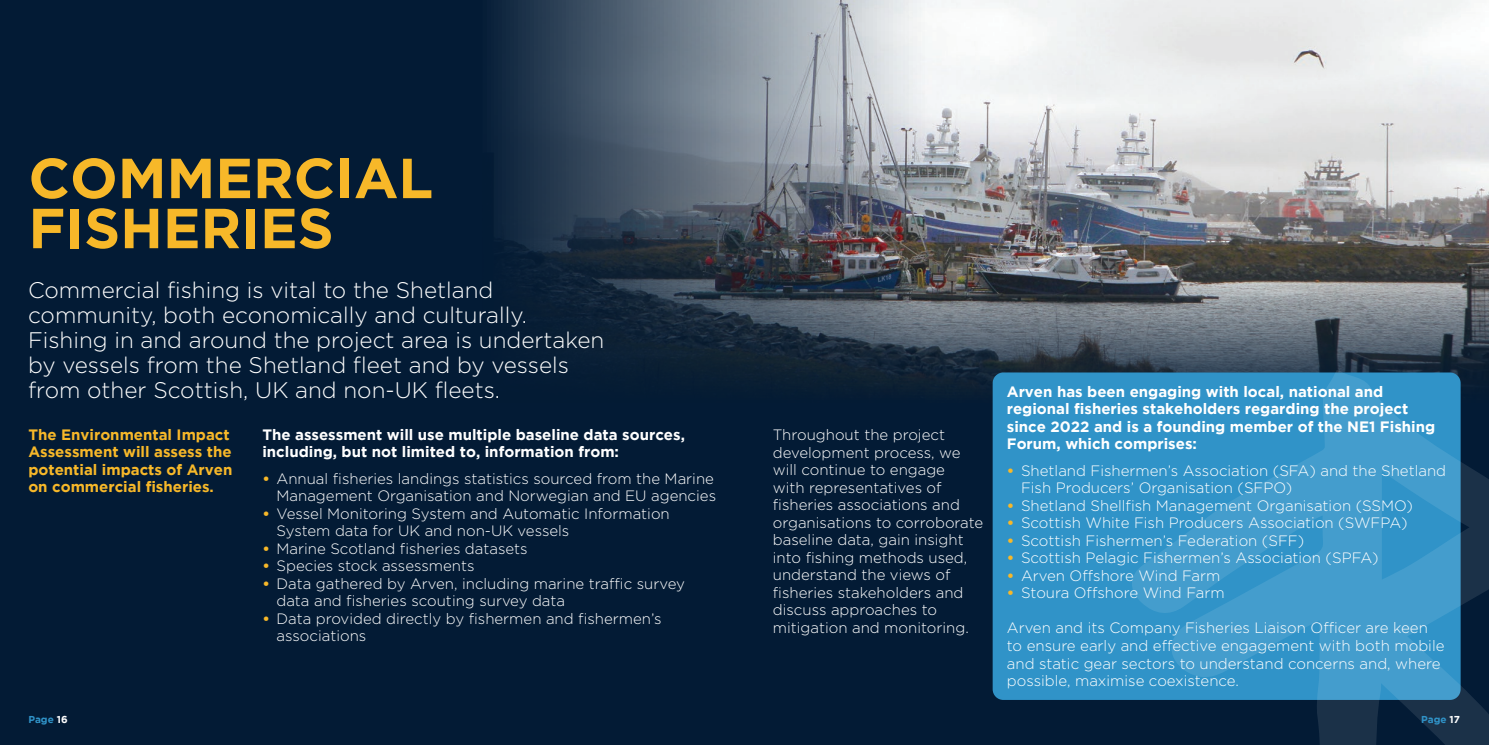
<style>
.page{position:relative;width:1489px;height:745px;background:#fff}
.page>*{position:absolute;margin:0;border:0;box-sizing:border-box;transform-origin:0 0}
.t1{font:700 56.25px/50px "Gotham";color:#f7b829}
.t2{font:300 22.5px/25px "Gotham";color:#fff}
.t3{font:300 15px/17.5px "Gotham";color:#fff}
.t4{font:700 15px/17.5px "Gotham";color:#fff}
.t5{font:700 15px/17.5px "Gotham";color:#f7b829}
.t6{font:700 10px "Gotham";color:#3093c8}
.s1{font-weight:700;color:#f7b829}
.s2{color:#fff}
</style>
<div class="page">
<div style="left:0;top:0;width:1488px;height:744px;background:#031b35"></div>
<img style="left:498px;top:0;width:990px;height:389px">
<div style="left:992px;top:372px;width:468px;height:327px;background:#3093c8;border-radius:11px"></div>
<svg style="left:1131px;top:370px;width:357px;height:374px"></svg>
<h1 class="t1" style="left:28px;top:152px;width:406px">COMMERCIAL<br>FISHERIES</h1>
<h2 class="t2" style="left:28px;top:277px;width:578px">Commercial fishing is vital to the Shetland community, both economically and culturally.<br>Fishing in and around the project area is undertaken by vessels from the Shetland fleet and by vessels from other Scottish, UK and non-UK fleets.</h2>
<p class="t5" style="left:28px;top:425px;width:205px">The Environmental Impact<br>Assessment will assess the potential impacts of Arven on commercial fisheries.</p>
<p class="t4" style="left:262px;top:425px;width:424px">The assessment will use multiple baseline data sources, including, but not limited to, information from:</p>
<p class="t3" style="left:262px;top:469px;width:455px;text-align:right"><span class="s1">•</span> Annual fisheries landings statistics sourced from the Marine<br>Management Organisation and Norwegian and EU agencies</p>
<p class="t3" style="left:276px;top:504px;width:395px;text-indent:-14px"><span class="s1">•</span> Vessel Monitoring System and Automatic Information<br>System data for UK and non-UK vessels</p>
<p class="t3" style="left:262px;top:539px;width:267px"><span class="s1">•</span> Marine Scotland fisheries datasets</p>
<p class="t3" style="left:262px;top:556px;width:214px"><span class="s1">•</span> Species stock assessments</p>
<p class="t3" style="left:276px;top:574px;width:410px;text-indent:-14px"><span class="s1">•</span> Data gathered by Arven, including marine traffic survey data and fisheries scouting survey data</p>
<p class="t3" style="left:276px;top:609px;width:386px;text-indent:-14px"><span class="s1">•</span> Data provided directly by fishermen and fishermen’s associations</p>
<p class="t3" style="left:772px;top:425px;width:212px">Throughout the project development process, we will continue to engage<br>with representatives of fisheries associations and organisations to corroborate baseline data, gain insight into fishing methods used, understand the views of fisheries stakeholders and discuss approaches to mitigation and monitoring.</p>
<p class="t4" style="left:1006px;top:382px;width:430px">Arven has been engaging with local, national and regional fisheries stakeholders regarding the project since 2022 and is a founding member of the NE1 Fishing Forum, which comprises:</p>
<p class="t3" style="left:1020px;top:461px;width:426px;text-indent:-14px"><span class="s1">•</span> Shetland Fishermen’s Association (SFA) and the Shetland<br>Fish Producers’ Organisation (SFPO)</p>
<p class="t3" style="left:1006px;top:496px;width:407px"><span class="s1">•</span> Shetland Shellfish Management Organisation (SSMO)</p>
<p class="t3" style="left:1006px;top:513px;width:402px"><span class="s1">•</span> Scottish White Fish Producers Association (SWFPA)</p>
<p class="t3" style="left:1006px;top:531px;width:299px"><span class="s1">•</span> Scottish Fishermen’s Federation (SFF)</p>
<p class="t3" style="left:1006px;top:548px;width:373px"><span class="s1">•</span> Scottish Pelagic Fishermen’s Association (SPFA)</p>
<p class="t3" style="left:1006px;top:566px;width:215px"><span class="s1">•</span> Arven Offshore Wind Farm</p>
<p class="t3" style="left:1006px;top:583px;width:219px"><span class="s1">•</span> Stoura Offshore Wind Farm</p>
<p class="t3" style="left:1006px;top:618px;width:439px">Arven and its Company Fisheries Liaison Officer are keen to ensure early and effective engagement with both mobile and static gear sectors to understand concerns and, where possible, maximise coexistence.</p>
<p class="t6" style="left:28px;top:713px;width:41px">Page <span class="s2">16</span></p>
<p class="t6" style="left:1420px;top:713px;width:40px">Page <span class="s2">17</span></p>
</div>
